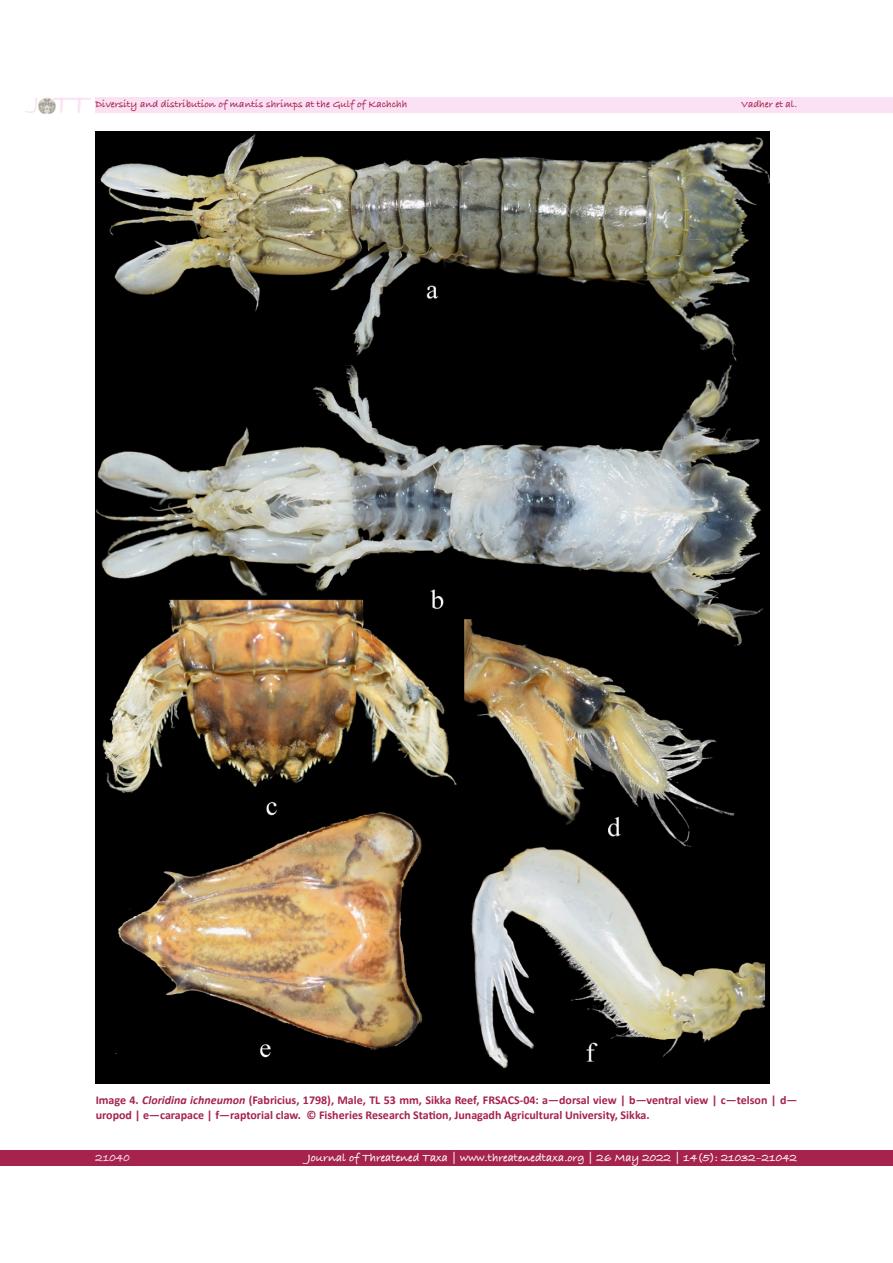
<style>
.page{position:relative;width:893px;height:1263px;background:#fff}
.page>*{position:absolute;margin:0;border:0;box-sizing:border-box;transform-origin:0 0}
.t1{font:700 28.95px "Bradley Hand ITCTT";color:#fbe1f4}
.t2{font:700 12px/14.4px "Calibri";color:#a5234c}
.t3{font:700 12px "Bradley Hand ITCTT";color:#fff}
.t4{font:700 12px "Bradley Hand ITCTT";color:#fbe1f4}
.t5{font:700 10.5px "Bradley Hand ITCTT";letter-spacing:-.005em;color:#a5234c}
.s1{font-family:"Calibri Bold Italic 2";font-weight:400}
</style>
<div class="page">
<div style="left:96px;top:97px;width:797px;height:16px;background:#fbe1f4"></div>
<div style="left:0;top:1151px;width:893px;height:15px;background:#a5234c"></div>
<img style="left:38px;top:97px;width:17px;height:16px">
<img style="left:96px;top:132px;width:674px;height:952px">
<h1 class="t1" style="left:34px;top:82px;width:57px"><sup>J</sup> TT</h1>
<p class="t5" style="left:96px;top:96px;width:313px">Diversity and distribution of mantis shrimps at the Gulf of Kachchh</p>
<p class="t5" style="left:741px;top:96px;width:57px">Vadher et al.</p>
<p class="t2" style="left:96px;top:1093px;width:703px">Image 4. <span class="s1">Cloridina ichneumon</span> (Fabricius, 1798), Male, TL 53 mm, Sikka Reef, FRSACS-04: a—dorsal view | b—ventral view | c—telson | d— uropod | e—carapace | f—raptorial claw. © Fisheries Research Station, Junagadh Agricultural University, Sikka.</p>
<p class="t4" style="left:96px;top:1149px;width:36px">21040</p>
<p class="t3" style="left:307px;top:1149px;width:491px">Journal of Threatened Taxa | www.threatenedtaxa.org | 26 May 2022 | 14(5): 21032–21042</p>
</div>
